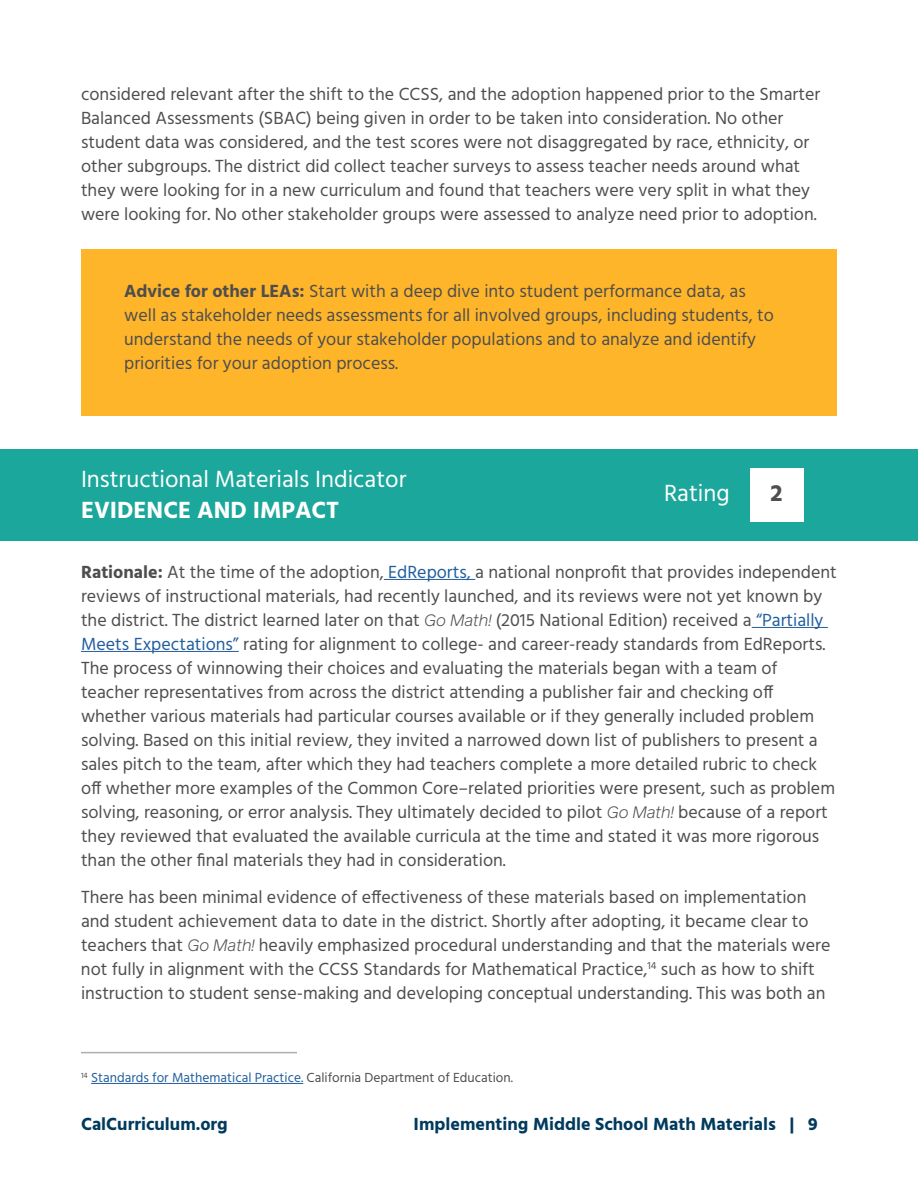
<style>
.page{position:relative;width:918px;height:1188px;background:#fff}
.page>*{position:absolute;margin:0;border:0;box-sizing:border-box;transform-origin:0 0}
.t1{font:24px "Hind";color:#fff}
.t2{font:700 24px "Hind";color:#fff}
.t3{font:700 24px "Hind";color:#4e4e4e}
.t4{font:18px/24px "Hind";color:#4e4e4e}
.t5{font:700 18px "Hind";color:#003a5d}
.t6{font:13.5px "Hind";color:#215e9e}
.s1{font-weight:700}
.s2{color:#215e9e}
.s3{font-family:"Reader Pro";font-weight:300;font-style:italic;font-size:16.5px}
.s4{color:#4e4e4e}
</style>
<div class="page">
<hr style="left:384px;top:579px;width:91px;height:1px;background:#215e9e">
<hr style="left:752px;top:627px;width:76px;height:1px;background:#215e9e">
<hr style="left:81px;top:651px;width:158px;height:1px;background:#215e9e">
<div style="left:81px;top:250px;width:756px;height:166px;background:#ffb529"></div>
<div style="left:0;top:449px;width:918px;height:92px;background:#1ba79b"></div>
<div style="left:750px;top:468px;width:54px;height:54px;background:#fff"></div>
<hr style="left:81px;top:1052px;width:216px;height:1px;background:#b0afab">
<hr style="left:91px;top:1083px;width:212px;height:1px;background:#215e9e">
<p class="t4" style="left:81px;top:83px;width:741px">considered relevant after the shift to the CCSS, and the adoption happened prior to the Smarter Balanced Assessments (SBAC) being given in order to be taken into consideration. No other student data was considered, and the test scores were not disaggregated by race, ethnicity, or other subgroups. The district did collect teacher surveys to assess teacher needs around what they were looking for in a new curriculum and found that teachers were very split in what they were looking for. No other stakeholder groups were assessed to analyze need prior to adoption.</p>
<p class="t4" style="left:124px;top:280px;width:651px"><span class="s1">Advice for other LEAs:</span> Start with a deep dive into student performance data, as well as stakeholder needs assessments for all involved groups, including students, to understand the needs of your stakeholder populations and to analyze and identify priorities for your adoption process.</p>
<h1 class="t1" style="left:81px;top:463px;width:327px">Instructional Materials Indicator</h1>
<h1 class="t2" style="left:81px;top:495px;width:260px">EVIDENCE AND IMPACT</h1>
<h1 class="t1" style="left:664px;top:477px;width:67px">Rating</h1>
<h1 class="t3" style="left:771px;top:478px;width:14px">2</h1>
<p class="t4" style="left:81px;top:561px;width:757px"><span class="s1">Rationale:</span> At the time of the adoption, <span class="s2">EdReports,</span> a national nonprofit that provides independent reviews of instructional materials, had recently launched, and its reviews were not yet known by the district. The district learned later on that <span class="s3">Go Math!</span> (2015 National Edition) received a <span class="s2">“Partially Meets Expectations”</span> rating for alignment to college- and career-ready standards from EdReports.<br>The process of winnowing their choices and evaluating the materials began with a team of teacher representatives from across the district attending a publisher fair and checking off whether various materials had particular courses available or if they generally included problem solving. Based on this initial review, they invited a narrowed down list of publishers to present a sales pitch to the team, after which they had teachers complete a more detailed rubric to check off whether more examples of the Common Core–related priorities were present, such as problem solving, reasoning, or error analysis. They ultimately decided to pilot <span class="s3">Go Math!</span> because of a report they reviewed that evaluated the available curricula at the time and stated it was more rigorous than the other final materials they had in consideration.</p>
<p class="t4" style="left:81px;top:886px;width:751px">There has been minimal evidence of effectiveness of these materials based on implementation and student achievement data to date in the district. Shortly after adopting, it became clear to teachers that <span class="s3">Go Math!</span> heavily emphasized procedural understanding and that the materials were not fully in alignment with the CCSS Standards for Mathematical Practice,<sup>14</sup> such as how to shift instruction to student sense-making and developing conceptual understanding. This was both an</p>
<p class="t6" style="left:81px;top:1069px;width:434px"><sup>14</sup> Standards for Mathematical Practice. <span class="s4">California Department of Education.</span></p>
<p class="t5" style="left:81px;top:1113px;width:148px">CalCurriculum.org</p>
<p class="t5" style="left:414px;top:1113px;width:406px">Implementing Middle School Math Materials | 9</p>
</div>
